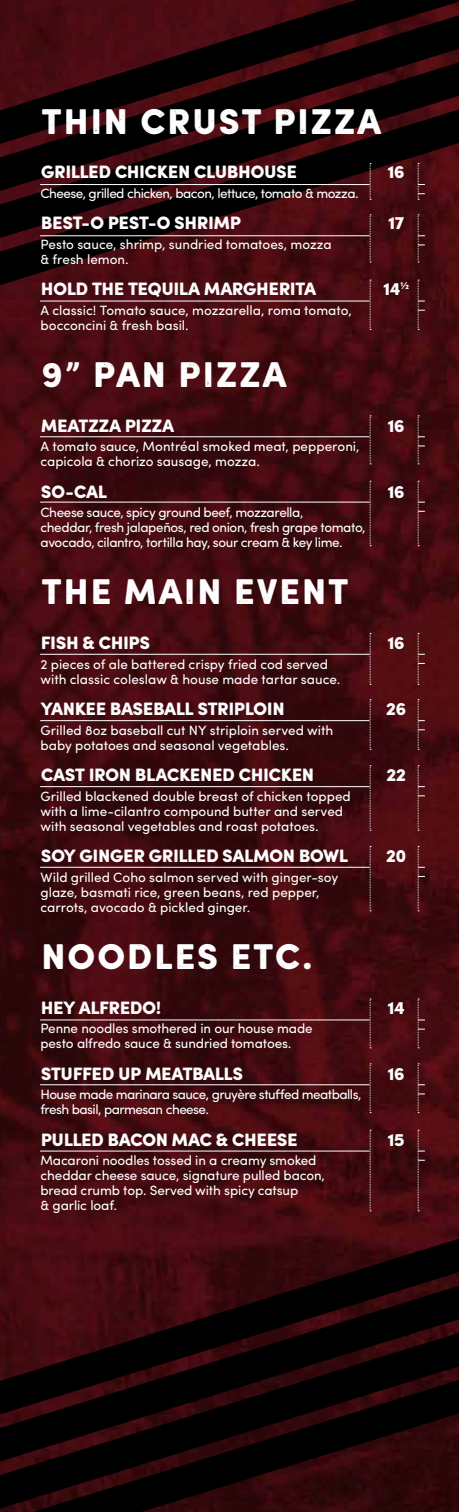
<style>
.page{position:relative;width:459px;height:1512px;background:#fff}
.page>*{position:absolute;margin:0;border:0;box-sizing:border-box;transform-origin:0 0}
.t1{font:36px "Sofia Rough Black One";color:#fff}
.t2{font:18px "Sofia Rough Black One";letter-spacing:-.065em;color:#fff}
.t3{font:13.5px/15px "Sofia Pro";letter-spacing:-.01em;color:#fff}
.t4{font:13.5px/15px "Sofia Pro";letter-spacing:-.03em;color:#fff}
.t5{font:13.5px/15px "Sofia Pro";letter-spacing:-.04em;color:#fff}
</style>
<div class="page">
<img style="left:0;top:285px;width:459px;height:1227px">
<svg style="left:0;top:0;width:459px;height:109px;background:#280609"></svg>
<svg style="left:0;top:109px;width:459px;height:176px;background:#28060a"></svg>
<svg style="left:0;top:1239px;width:459px;height:175px;background:#260509"></svg>
<svg style="left:33px;top:1380px;width:426px;height:132px;background:#170305"></svg>
<hr style="left:40px;top:184px;width:330px;height:1px;background:#fff">
<svg style="left:370px;top:163px;width:1px;height:37px"></svg>
<svg style="left:418px;top:163px;width:7px;height:37px"></svg>
<hr style="left:40px;top:235px;width:330px;height:1px;background:#fff">
<svg style="left:370px;top:214px;width:1px;height:49px"></svg>
<svg style="left:418px;top:214px;width:7px;height:49px"></svg>
<hr style="left:40px;top:301px;width:330px;height:1px;background:#fff">
<svg style="left:370px;top:280px;width:1px;height:50px"></svg>
<svg style="left:418px;top:280px;width:7px;height:50px"></svg>
<hr style="left:40px;top:720px;width:330px;height:1px;background:#fff">
<svg style="left:370px;top:699px;width:1px;height:51px"></svg>
<svg style="left:418px;top:699px;width:7px;height:51px"></svg>
<hr style="left:40px;top:867px;width:330px;height:1px;background:#fff">
<svg style="left:370px;top:846px;width:1px;height:65px"></svg>
<svg style="left:418px;top:846px;width:7px;height:65px"></svg>
<hr style="left:40px;top:1151px;width:330px;height:1px;background:#fff">
<svg style="left:370px;top:1130px;width:1px;height:81px"></svg>
<svg style="left:418px;top:1130px;width:7px;height:81px"></svg>
<hr style="left:40px;top:1084px;width:330px;height:1px;background:#fff">
<svg style="left:370px;top:1064px;width:1px;height:49px"></svg>
<svg style="left:418px;top:1064px;width:7px;height:49px"></svg>
<hr style="left:40px;top:1020px;width:330px;height:1px;background:#fff">
<svg style="left:370px;top:999px;width:1px;height:49px"></svg>
<svg style="left:418px;top:999px;width:7px;height:49px"></svg>
<hr style="left:40px;top:436px;width:330px;height:1px;background:#fff">
<svg style="left:370px;top:416px;width:1px;height:48px"></svg>
<svg style="left:418px;top:416px;width:7px;height:48px"></svg>
<hr style="left:40px;top:502px;width:330px;height:1px;background:#fff">
<svg style="left:370px;top:481px;width:1px;height:65px"></svg>
<svg style="left:418px;top:481px;width:7px;height:65px"></svg>
<hr style="left:40px;top:654px;width:330px;height:1px;background:#fff">
<svg style="left:370px;top:633px;width:1px;height:52px"></svg>
<svg style="left:418px;top:633px;width:7px;height:52px"></svg>
<hr style="left:40px;top:786px;width:330px;height:1px;background:#fff">
<svg style="left:370px;top:765px;width:1px;height:66px"></svg>
<svg style="left:418px;top:765px;width:7px;height:66px"></svg>
<h1 class="t1" style="left:40px;top:96px;width:343px">THIN CRUST PIZZA</h1>
<h2 class="t2" style="left:40px;top:160px;width:258px">GRILLED CHICKEN CLUBHOUSE</h2>
<h2 class="t2" style="left:387px;top:160px;width:20px">16</h2>
<p class="t5" style="left:40px;top:185px;width:320px">Cheese, grilled chicken, bacon, lettuce, tomato &amp; mozza.</p>
<h2 class="t2" style="left:40px;top:211px;width:203px">BEST-O PEST-O SHRIMP</h2>
<h2 class="t2" style="left:388px;top:211px;width:19px">17</h2>
<p class="t3" style="left:40px;top:236px;width:293px">Pesto sauce, shrimp, sundried tomatoes, mozza &amp; fresh lemon.</p>
<h2 class="t2" style="left:40px;top:277px;width:278px">HOLD THE TEQUILA MARGHERITA</h2>
<h2 class="t2" style="left:383px;top:277px;width:28px">14<sup>½</sup></h2>
<p class="t3" style="left:40px;top:302px;width:313px">A classic! Tomato sauce, mozzarella, roma tomato, bocconcini &amp; fresh basil.</p>
<h1 class="t1" style="left:40px;top:350px;width:248px">9” PAN PIZZA</h1>
<h2 class="t2" style="left:40px;top:413px;width:136px">MEATZZA PIZZA</h2>
<h2 class="t2" style="left:387px;top:413px;width:20px">16</h2>
<p class="t3" style="left:40px;top:438px;width:321px">A tomato sauce, Montréal smoked meat, pepperoni, capicola &amp; chorizo sausage, mozza.</p>
<h2 class="t2" style="left:40px;top:479px;width:69px">SO-CAL</h2>
<h2 class="t2" style="left:387px;top:479px;width:20px">16</h2>
<p class="t4" style="left:40px;top:504px;width:327px">Cheese sauce, spicy ground beef, mozzarella,<br>cheddar, fresh jalapeños, red onion, fresh grape tomato, avocado, cilantro, tortilla hay, sour cream &amp; key lime.</p>
<h1 class="t1" style="left:40px;top:567px;width:311px">THE MAIN EVENT</h1>
<h2 class="t2" style="left:40px;top:631px;width:112px">FISH &amp; CHIPS</h2>
<h2 class="t2" style="left:387px;top:631px;width:20px">16</h2>
<p class="t3" style="left:40px;top:656px;width:301px">2 pieces of ale battered crispy fried cod served with classic coleslaw &amp; house made tartar sauce.</p>
<h2 class="t2" style="left:40px;top:697px;width:246px">YANKEE BASEBALL STRIPLOIN</h2>
<h2 class="t2" style="left:385px;top:697px;width:23px">26</h2>
<p class="t3" style="left:40px;top:722px;width:294px">Grilled 8oz baseball cut NY striploin served with baby potatoes and seasonal vegetables.</p>
<h2 class="t2" style="left:40px;top:763px;width:276px">CAST IRON BLACKENED CHICKEN</h2>
<h2 class="t2" style="left:386px;top:763px;width:22px">22</h2>
<p class="t3" style="left:40px;top:788px;width:312px">Grilled blackened double breast of chicken topped with a lime-cilantro compound butter and served with seasonal vegetables and roast potatoes.</p>
<h2 class="t2" style="left:40px;top:844px;width:310px">SOY GINGER GRILLED SALMON BOWL</h2>
<h2 class="t2" style="left:385px;top:844px;width:23px">20</h2>
<p class="t3" style="left:40px;top:869px;width:299px">Wild grilled Coho salmon served with ginger-soy glaze, basmati rice, green beans, red pepper, carrots, avocado &amp; pickled ginger.</p>
<h1 class="t1" style="left:40px;top:932px;width:275px">NOODLES ETC.</h1>
<h2 class="t2" style="left:40px;top:995px;width:123px">HEY ALFREDO!</h2>
<h2 class="t2" style="left:387px;top:995px;width:20px">14</h2>
<p class="t3" style="left:40px;top:1020px;width:274px">Penne noodles smothered in our house made pesto alfredo sauce &amp; sundried tomatoes.</p>
<h2 class="t2" style="left:40px;top:1061px;width:205px">STUFFED UP MEATBALLS</h2>
<h2 class="t2" style="left:387px;top:1061px;width:20px">16</h2>
<p class="t5" style="left:40px;top:1086px;width:323px">House made marinara sauce, gruyère stuffed meatballs, fresh basil, parmesan cheese.</p>
<h2 class="t2" style="left:40px;top:1127px;width:259px">PULLED BACON MAC &amp; CHEESE</h2>
<h2 class="t2" style="left:387px;top:1127px;width:20px">15</h2>
<p class="t3" style="left:40px;top:1152px;width:286px">Macaroni noodles tossed in a creamy smoked cheddar cheese sauce, signature pulled bacon, bread crumb top. Served with spicy catsup<br>&amp; garlic loaf.</p>
</div>
